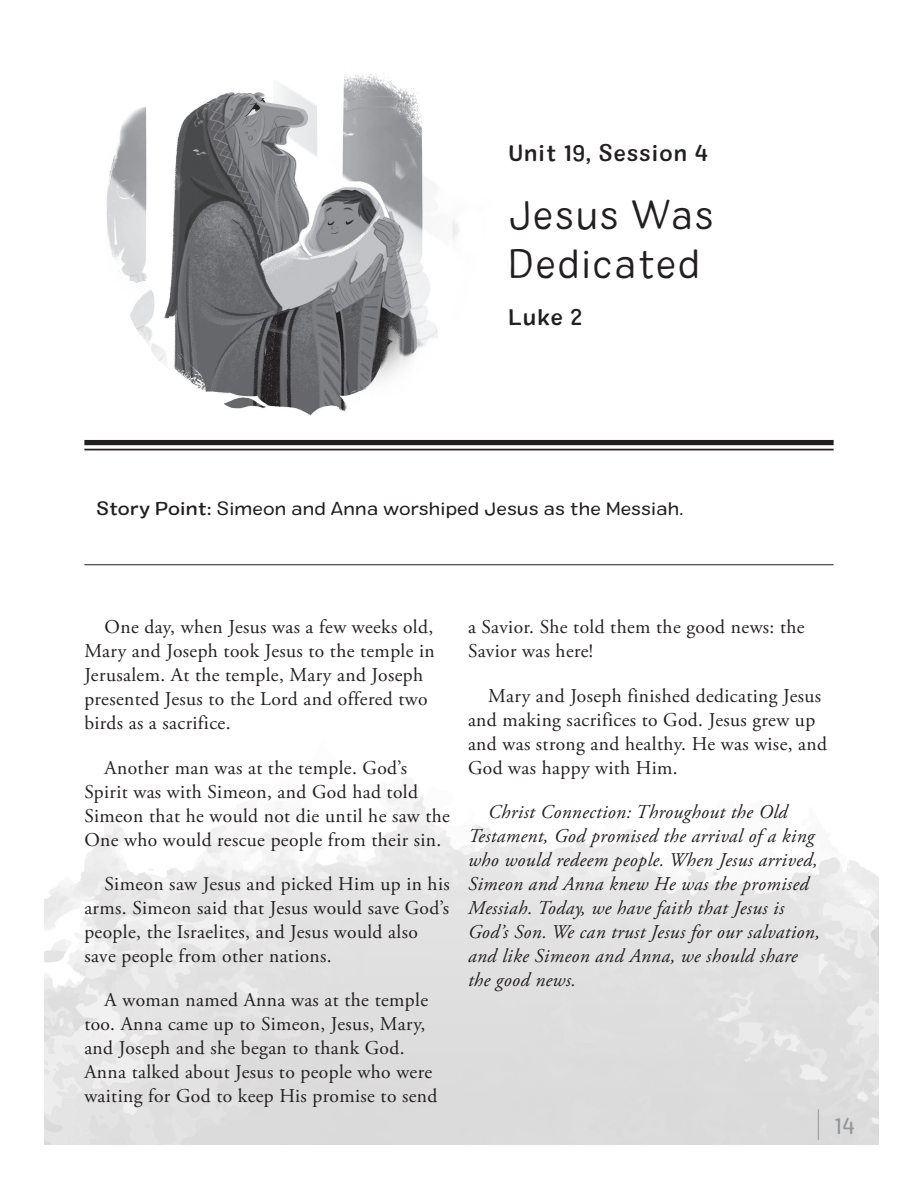
<style>
.page{position:relative;width:918px;height:1188px;background:#fff}
.page>*{position:absolute;margin:0;border:0;box-sizing:border-box;transform-origin:0 0}
.t1{font:40.5px/48.6px "Colby St Lt";letter-spacing:.05em;color:#231f20}
.t2{font:22.5px "Colby St Med";letter-spacing:.05em;color:#231f20}
.t3{font:22.5px "Colby St Reg";color:#939598}
.t4{font:19.5px/24px "Adobe Garamond Pro";letter-spacing:.02em;color:#231f20}
.t5{font:italic 19.5px/24px "Adobe Garamond Pro";letter-spacing:.02em;color:#231f20}
.t6{font:expanded 18px "Colby";letter-spacing:.01em;color:#231f20}
.s1{font-weight:500}
</style>
<div class="page">
<img style="left:106px;top:73px;width:353px;height:343px">
<div style="left:84px;top:440px;width:750px;height:5px;background:#231f20"></div>
<hr style="left:84px;top:449px;width:750px;height:1px;background:#231f20">
<hr style="left:84px;top:564px;width:750px;height:1px;background:#1e1d20">
<hr style="left:818px;top:1110px;width:1px;height:30px;background:#939598">
<p class="t2" style="left:508px;top:138px;width:202px">Unit 19, Session 4</p>
<h1 class="t1" style="left:508px;top:191px;width:206px">Jesus Was<br>Dedicated</h1>
<p class="t2" style="left:508px;top:303px;width:75px">Luke 2</p>
<p class="t6" style="left:96px;top:497px;width:589px"><span class="s1">Story Point:</span> Simeon and Anna worshiped Jesus as the Messiah.</p>
<p class="t4" style="left:84px;top:616px;width:352px;text-indent:20px">One day, when Jesus was a few weeks old, Mary and Joseph took Jesus to the temple in Jerusalem. At the temple, Mary and Joseph presented Jesus to the Lord and offered two birds as a sacrifice.</p>
<p class="t4" style="left:84px;top:756px;width:367px;text-indent:20px">Another man was at the temple. God’s Spirit was with Simeon, and God had told Simeon that he would not die until he saw the One who would rescue people from their sin.</p>
<p class="t4" style="left:84px;top:872px;width:367px;text-indent:20px">Simeon saw Jesus and picked Him up in his arms. Simeon said that Jesus would save God’s people, the Israelites, and Jesus would also save people from other nations.</p>
<p class="t4" style="left:84px;top:989px;width:355px;text-indent:20px">A woman named Anna was at the temple too. Anna came up to Simeon, Jesus, Mary, and Joseph and she began to thank God.<br>Anna talked about Jesus to people who were waiting for God to keep His promise to send</p>
<p class="t4" style="left:468px;top:616px;width:338px">a Savior. She told them the good news: the<br>Savior was here!</p>
<p class="t4" style="left:468px;top:684px;width:361px;text-indent:20px">Mary and Joseph finished dedicating Jesus and making sacrifices to God. Jesus grew up and was strong and healthy. He was wise, and God was happy with Him.</p>
<p class="t5" style="left:468px;top:800px;width:353px;text-indent:20px">Christ Connection: Throughout the Old Testament, God promised the arrival of a king who would redeem people. When Jesus arrived, Simeon and Anna knew He was the promised Messiah. Today, we have faith that Jesus is God’s Son. We can trust Jesus for our salvation, and like Simeon and Anna, we should share the good news.</p>
<p class="t3" style="left:835px;top:1112px;width:23px">14</p>
</div>
